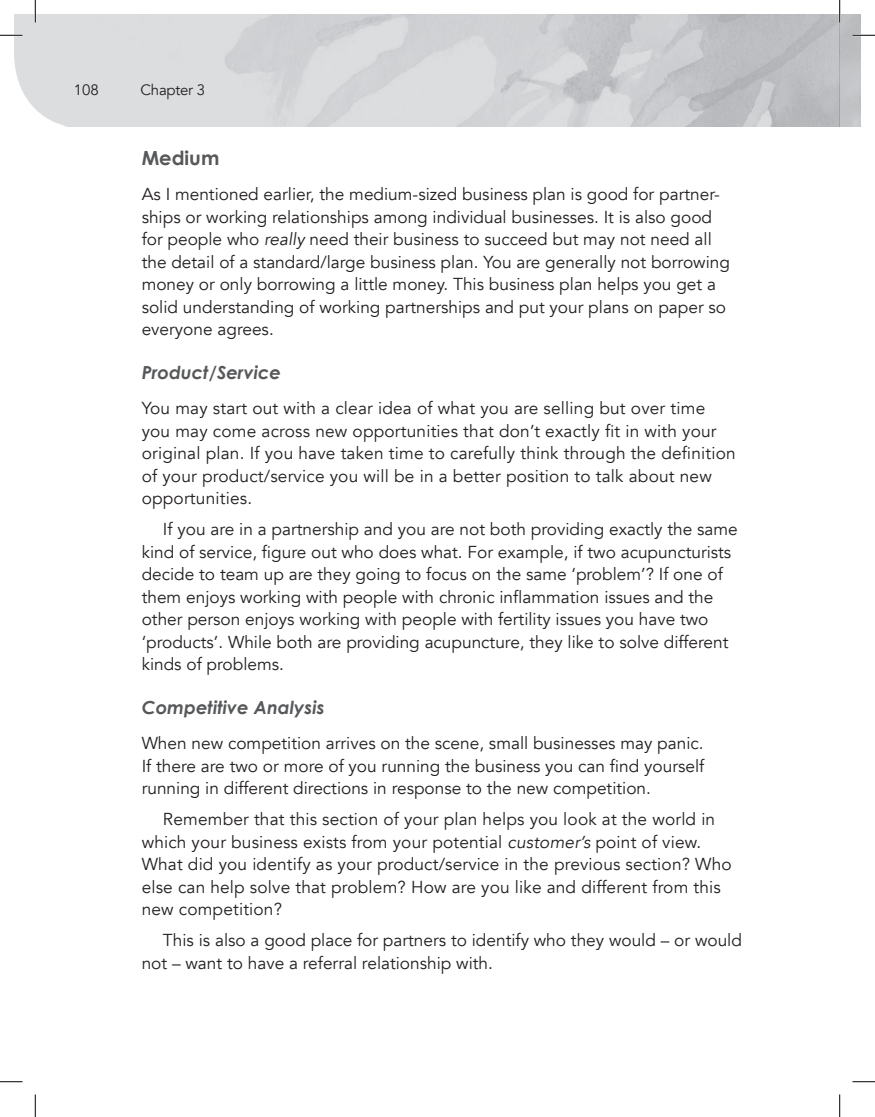
<style>
.page{position:relative;width:875px;height:1117px;background:#fff}
.page>*{position:absolute;margin:0;border:0;box-sizing:border-box;transform-origin:0 0}
.t1{font:700 19.5px "Century Gothic";color:#57585a}
.t2{font:italic 700 18px "Century Gothic";color:#57585a}
.TX{font:17.25px/22.5px "Avenir";color:#231f20}
.TX1{font:17.25px/22.5px "Avenir";color:#231f20}
.t3{font:15px "Avenir";letter-spacing:-.015em;color:#231f20}
.s1{font-style:italic}
</style>
<div class="page">
<img style="left:67px;top:14px;width:793px;height:112px">
<hr style="left:852px;top:34px;width:22px;height:2px;background:#fff">
<hr style="left:838px;top:0;width:2px;height:23px;background:#fff">
<svg style="left:852px;top:35px;width:22px;height:1px"></svg>
<svg style="left:0;top:1081px;width:22px;height:1px"></svg>
<svg style="left:852px;top:1081px;width:22px;height:1px"></svg>
<svg style="left:0;top:0;width:67px;height:127px"></svg>
<svg style="left:35px;top:1094px;width:1px;height:22px"></svg>
<svg style="left:839px;top:0;width:1px;height:23px"></svg>
<svg style="left:839px;top:1094px;width:1px;height:22px"></svg>
<p class="t3" style="left:74px;top:81px;width:27px">108</p>
<p class="t3" style="left:140px;top:81px;width:66px">Chapter 3</p>
<h2 class="t1" style="left:142px;top:143px;width:79px">Medium</h2>
<p class="TX" style="left:142px;top:183px;width:589px">As I mentioned earlier, the medium-sized business plan is good for partner&shy;ships or working relationships among individual businesses. It is also good for people who <span class="s1">really</span> need their business to succeed but may not need all the detail of a standard/large business plan. You are generally not borrowing money or only borrowing a little money. This business plan helps you get a solid understanding of working partnerships and put your plans on paper so everyone agrees.</p>
<h3 class="t2" style="left:142px;top:359px;width:141px">Product/Service</h3>
<p class="TX" style="left:142px;top:397px;width:595px">You may start out with a clear idea of what you are selling but over time you may come across new opportunities that don’t exactly fit in with your original plan. If you have taken time to carefully think through the definition of your product/service you will be in a better position to talk about new opportunities.</p>
<p class="TX1" style="left:142px;top:518px;width:597px;text-indent:21px">If you are in a partnership and you are not both providing exactly the same kind of service, figure out who does what. For example, if two acupuncturists decide to team up are they going to focus on the same ‘problem’? If one of them enjoys working with people with chronic inflammation issues and the other person enjoys working with people with fertility issues you have two ‘products’. While both are providing acupuncture, they like to solve different kinds of problems.</p>
<h3 class="t2" style="left:142px;top:694px;width:184px">Competitive Analysis</h3>
<p class="TX" style="left:142px;top:732px;width:564px;text-align:justify">When new competition arrives on the scene, small businesses may panic.<br>If there are two or more of you running the business you can find yourself running in different directions in response to the new competition.</p>
<p class="TX1" style="left:142px;top:808px;width:591px;text-indent:21px">Remember that this section of your plan helps you look at the world in which your business exists from your potential <span class="s1">customer’s</span> point of view.<br>What did you identify as your product/service in the previous section? Who else can help solve that problem? How are you like and different from this new competition?</p>
<p class="TX1" style="left:142px;top:929px;width:601px;text-indent:21px">This is also a good place for partners to identify who they would – or would not – want to have a referral relationship with.</p>
</div>
